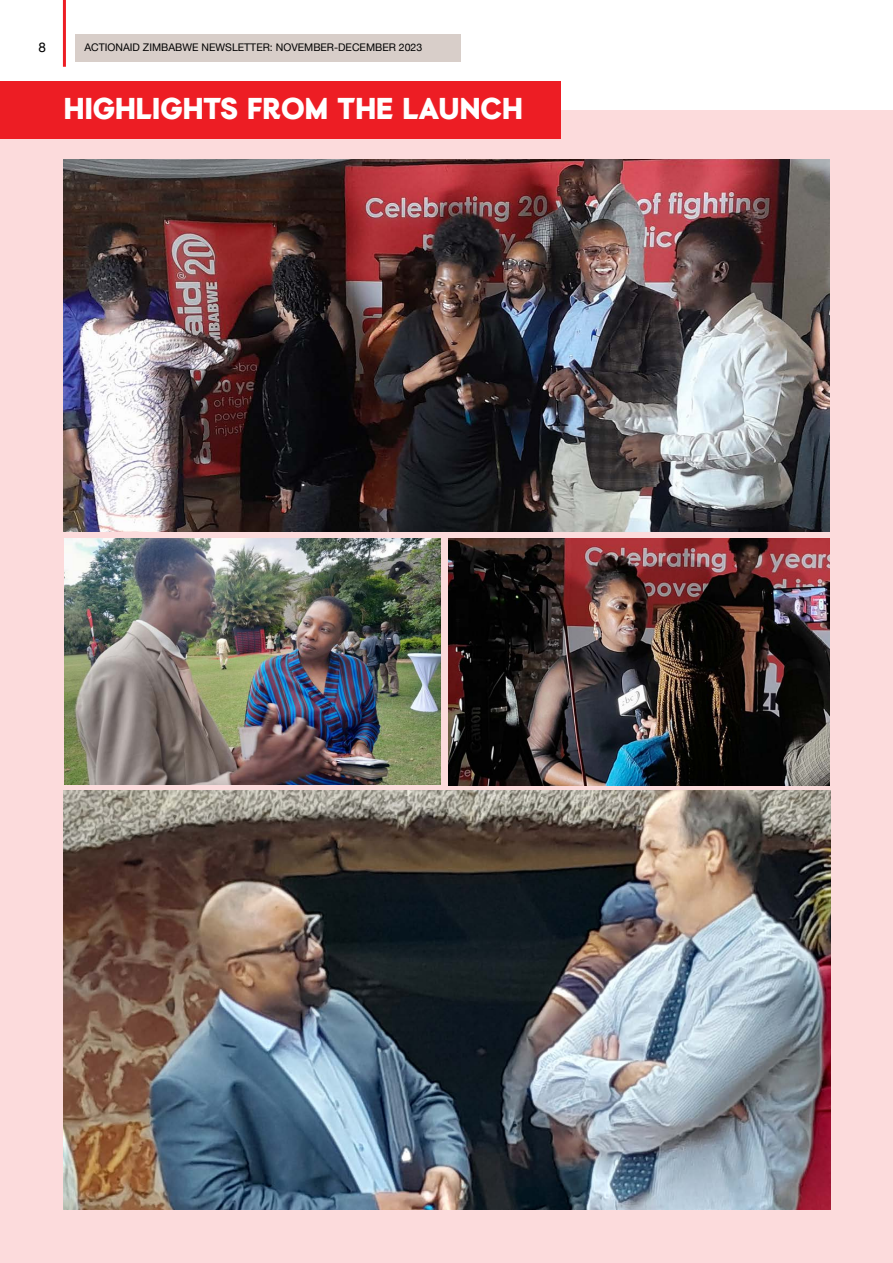
<style>
.page{position:relative;width:893px;height:1263px;background:#fff}
.page>*{position:absolute;margin:0;border:0;box-sizing:border-box;transform-origin:0 0}
.t1{font:900 30px "Auxilia";color:#fff}
.t2{font:13.5px "Helvetica Neue";color:#000}
.t3{font:10.5px "Helvetica Neue";color:#000}
</style>
<div class="page">
<div style="left:75px;top:34px;width:385px;height:28px;background:#d8cec9"></div>
<hr style="left:63px;top:0;width:3px;height:67px;background:#ed1d24">
<div style="left:0;top:110px;width:893px;height:1153px;background:#fcdbdc"></div>
<div style="left:0;top:82px;width:561px;height:57px;background:#ed1d24"></div>
<img style="left:64px;top:160px;width:765px;height:371px">
<img style="left:64px;top:538px;width:377px;height:246px">
<img style="left:64px;top:791px;width:767px;height:418px">
<img style="left:449px;top:538px;width:380px;height:247px">
<p class="t2" style="left:39px;top:38px;width:9px">8</p>
<p class="t3" style="left:84px;top:40px;width:339px">ACTIONAID ZIMBABWE NEWSLETTER: NOVEMBER-DECEMBER 2023</p>
<h1 class="t1" style="left:64px;top:90px;width:460px">HIGHLIGHTS FROM THE LAUNCH</h1>
</div>
